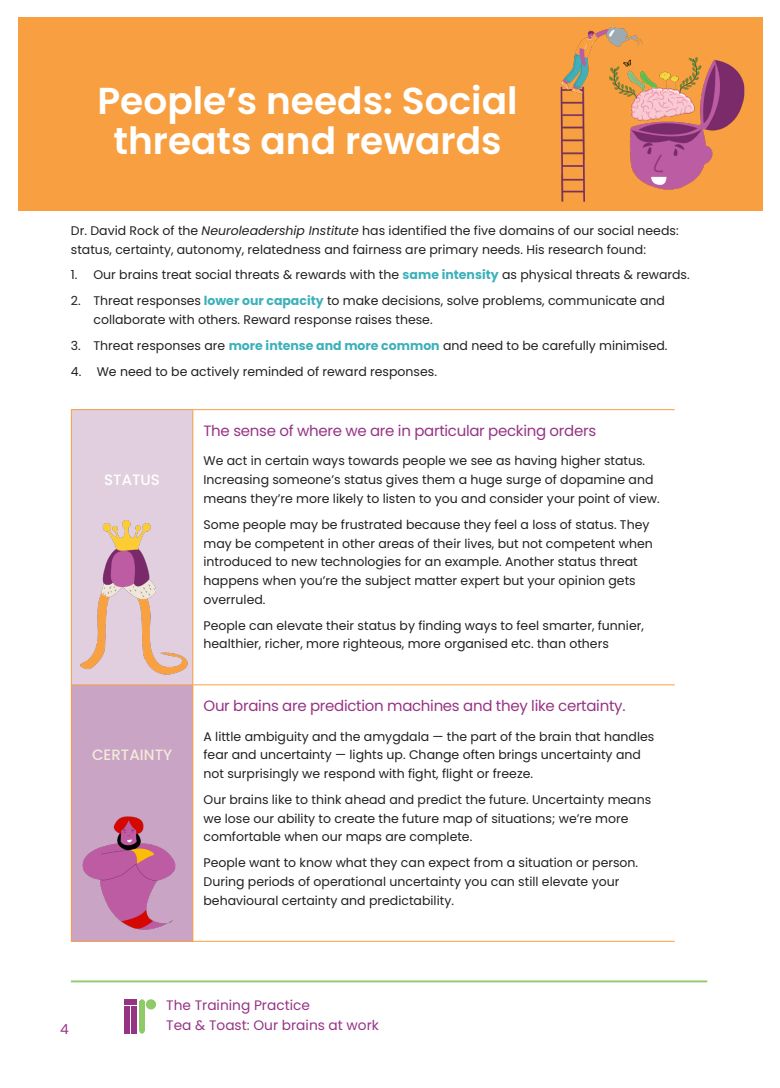
<style>
.page{position:relative;width:780px;height:1088px;background:#fff}
.page>*{position:absolute;margin:0;border:0;box-sizing:border-box;transform-origin:0 0}
._001_Body_text{font:600 37.5px/40px "Poppins";color:#fff;text-align:center}
._401_Intro{font:15px "Poppins";letter-spacing:-.02em;color:#963385}
._406_Table_header{font:500 15px "Poppins";color:#f2eada}
._406_Table_header-2{font:500 15px "Poppins";color:#fff}
.t1{font:13.75px/19.9px "Poppins";color:#963385}
._001_Body_text-2{font:12.5px/18.8px "Poppins";color:#231f20}
.s1{font-style:italic}
.s2{font-weight:700;color:#3cb1ba}
</style>
<div class="page">
<div style="left:124px;top:1006px;width:5px;height:27px;background:#963385"></div>
<div style="left:132px;top:1006px;width:5px;height:27px;background:#963385"></div>
<div style="left:124px;top:999px;width:13px;height:5px;background:#963385"></div>
<div style="left:139px;top:1002px;width:5px;height:29px;background:#8fca68"></div>
<svg style="left:139px;top:999px;width:5px;height:3px"></svg>
<div style="left:146px;top:999px;width:10px;height:10px;background:#8fca68;border-radius:50%"></div>
<hr style="left:71px;top:980px;width:636px;height:2px;background:#8fca68">
<div style="left:71px;top:410px;width:122px;height:275px;background:#e1cedf"></div>
<div style="left:71px;top:685px;width:122px;height:256px;background:#caa4c4"></div>
<hr style="left:71px;top:409px;width:122px;height:1px;background:#f8a041">
<hr style="left:71px;top:410px;width:1px;height:274px;background:#f8a041">
<hr style="left:193px;top:409px;width:481px;height:1px;background:#f8a041">
<hr style="left:192px;top:410px;width:1px;height:274px;background:#f8a041">
<hr style="left:71px;top:684px;width:122px;height:1px;background:#f8a041">
<hr style="left:71px;top:685px;width:1px;height:256px;background:#f8a041">
<hr style="left:193px;top:684px;width:481px;height:1px;background:#f8a041">
<hr style="left:192px;top:685px;width:1px;height:256px;background:#f8a041">
<hr style="left:71px;top:941px;width:122px;height:1px;background:#f8a041">
<hr style="left:193px;top:941px;width:481px;height:1px;background:#f8a041">
<img style="left:80px;top:521px;width:108px;height:153px">
<img style="left:79px;top:817px;width:107px;height:125px">
<div style="left:19px;top:18px;width:744px;height:193px;background:#f8a041"></div>
<img style="left:560px;top:26px;width:185px;height:176px">
<p class="_001_Body_text" style="left:97px;top:81px;width:421px">People’s needs: Social threats and rewards</p>
<p class="_001_Body_text-2" style="left:71px;top:221px;width:609px">Dr. David Rock of the <span class="s1">Neuroleadership Institute</span> has identified the five domains of our social needs: status, certainty, autonomy, relatedness and fairness are primary needs. His research found:</p>
<p class="_001_Body_text-2" style="left:71px;top:266px;width:620px">1. Our brains treat social threats &amp; rewards with the <span class="s2">same intensity</span> as physical threats &amp; rewards.</p>
<p class="_001_Body_text-2" style="left:93px;top:291px;width:573px;text-indent:-22px">2. Threat responses <span class="s2">lower our capacity</span> to make decisions, solve problems, communicate and collaborate with others. Reward response raises these.</p>
<p class="_001_Body_text-2" style="left:71px;top:336px;width:598px">3. Threat responses are <span class="s2">more intense and more common</span> and need to be carefully minimised.</p>
<p class="_001_Body_text-2" style="left:71px;top:362px;width:367px">4. We need to be actively reminded of reward responses.</p>
<p class="_406_Table_header-2" style="left:104px;top:471px;width:57px">STATUS</p>
<p class="_406_Table_header" style="left:92px;top:746px;width:82px">CERTAINTY</p>
<p class="_401_Intro" style="left:203px;top:422px;width:394px">The sense of where we are in particular pecking orders</p>
<p class="_001_Body_text-2" style="left:203px;top:452px;width:457px">We act in certain ways towards people we see as having higher status.<br>Increasing someone’s status gives them a huge surge of dopamine and means they’re more likely to listen to you and consider your point of view.</p>
<p class="_001_Body_text-2" style="left:203px;top:515px;width:451px">Some people may be frustrated because they feel a loss of status. They may be competent in other areas of their lives, but not competent when introduced to new technologies for an example. Another status threat happens when you’re the subject matter expert but your opinion gets overruled.</p>
<p class="_001_Body_text-2" style="left:203px;top:616px;width:442px">People can elevate their status by finding ways to feel smarter, funnier, healthier, richer, more righteous, more organised etc. than others</p>
<p class="_401_Intro" style="left:203px;top:697px;width:423px">Our brains are prediction machines and they like certainty.</p>
<p class="_001_Body_text-2" style="left:203px;top:727px;width:452px">A little ambiguity and the amygdala — the part of the brain that handles fear and uncertainty — lights up. Change often brings uncertainty and not surprisingly we respond with fight, flight or freeze.</p>
<p class="_001_Body_text-2" style="left:203px;top:790px;width:449px">Our brains like to think ahead and predict the future. Uncertainty means we lose our ability to create the future map of situations; we’re more comfortable when our maps are complete.</p>
<p class="_001_Body_text-2" style="left:203px;top:853px;width:436px">People want to know what they can expect from a situation or person.<br>During periods of operational uncertainty you can still elevate your behavioural certainty and predictability.</p>
<p class="t1" style="left:60px;top:1019px;width:10px">4</p>
<p class="t1" style="left:166px;top:995px;width:214px">The Training Practice<br>Tea &amp; Toast: Our brains at work</p>
</div>
